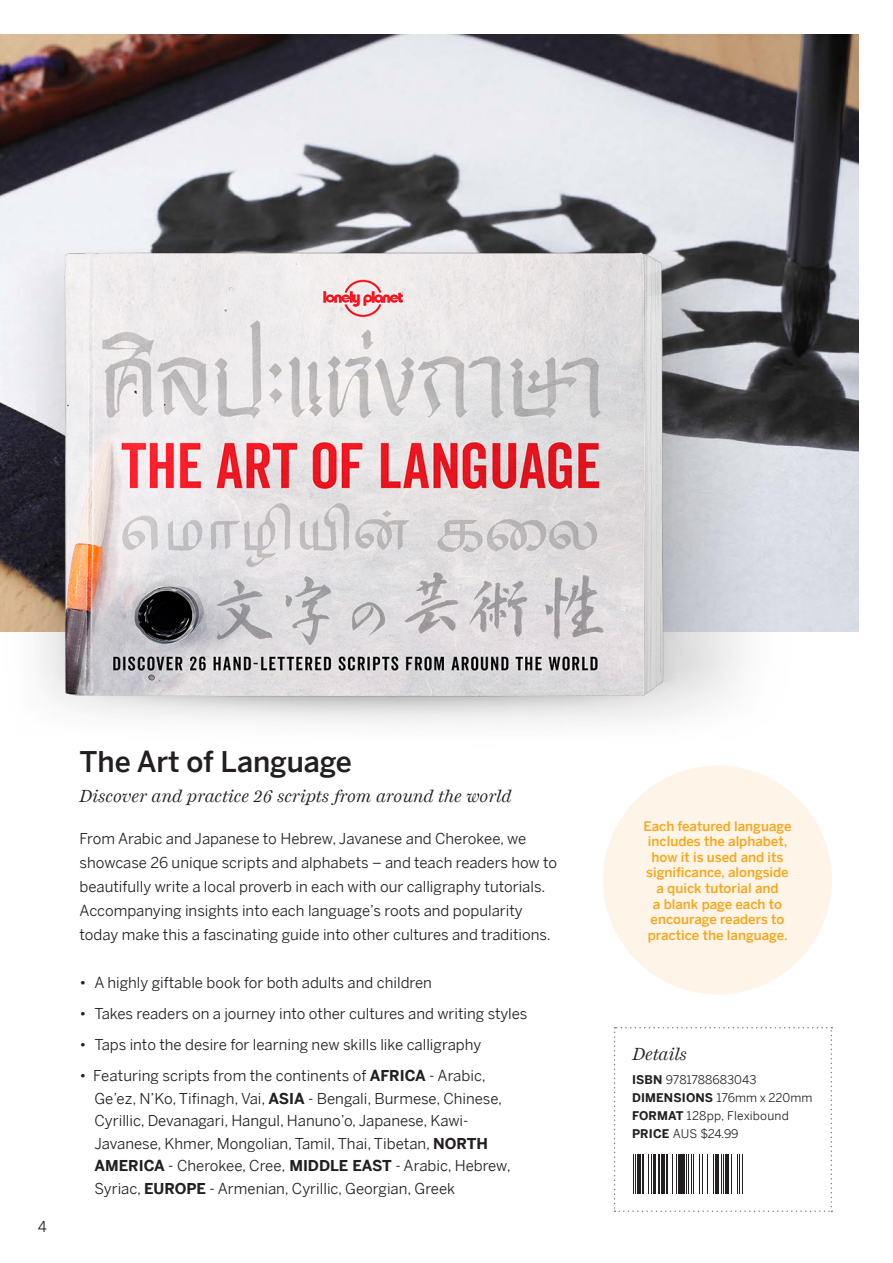
<style>
.page{position:relative;width:893px;height:1263px;background:#fff}
.page>*{position:absolute;margin:0;border:0;box-sizing:border-box;transform-origin:0 0}
.A_Head{font:500 28.5px "LP Benton Sans";letter-spacing:-.005em;color:#231f20}
.Body_Text{font:italic 18px "LP Miller Daily One";color:#231f20}
.B_Head{font:italic 18px "LP Miller Daily One";color:#231f20}
.BOOK_Regular_-_T_R-N{font:15px/22.5px "LP Benton Sans";color:#231f20}
.Body_Text-2{font:15px/24px "LP Benton Sans";color:#231f20}
.Bullet_Points{font:500 13.2px/15.6px "LP Benton Sans";color:#f9a51b;text-align:center}
.Data_Caption{font:12px "LP Benton Sans";color:#231f20}
.s1{font-weight:700}
</style>
<div class="page">
<img style="left:0;top:34px;width:859px;height:597px">
<svg style="left:614px;top:1027px;width:218px;height:185px"></svg>
<div style="left:625px;top:1154px;width:123px;height:39px;background:#fff"></div>
<hr style="left:633px;top:1154px;width:1px;height:39px;background:#231f20">
<hr style="left:635px;top:1154px;width:1px;height:39px;background:#231f20">
<hr style="left:637px;top:1154px;width:4px;height:39px;background:#231f20">
<hr style="left:642px;top:1154px;width:2px;height:39px;background:#231f20">
<hr style="left:648px;top:1154px;width:1px;height:39px;background:#231f20">
<hr style="left:651px;top:1154px;width:1px;height:39px;background:#231f20">
<hr style="left:654px;top:1154px;width:2px;height:39px;background:#231f20">
<hr style="left:658px;top:1154px;width:2px;height:39px;background:#231f20">
<hr style="left:662px;top:1154px;width:3px;height:39px;background:#231f20">
<hr style="left:666px;top:1154px;width:2px;height:39px;background:#231f20">
<hr style="left:672px;top:1154px;width:1px;height:39px;background:#231f20">
<hr style="left:676px;top:1154px;width:1px;height:39px;background:#231f20">
<hr style="left:678px;top:1154px;width:2px;height:39px;background:#231f20">
<hr style="left:681px;top:1154px;width:4px;height:39px;background:#231f20">
<hr style="left:686px;top:1154px;width:1px;height:39px;background:#231f20">
<hr style="left:688px;top:1154px;width:1px;height:39px;background:#231f20">
<hr style="left:691px;top:1154px;width:1px;height:39px;background:#231f20">
<hr style="left:693px;top:1154px;width:1px;height:39px;background:#231f20">
<hr style="left:699px;top:1154px;width:1px;height:39px;background:#231f20">
<hr style="left:702px;top:1154px;width:1px;height:39px;background:#231f20">
<hr style="left:707px;top:1154px;width:1px;height:39px;background:#231f20">
<hr style="left:713px;top:1154px;width:1px;height:39px;background:#231f20">
<hr style="left:715px;top:1154px;width:3px;height:39px;background:#231f20">
<hr style="left:721px;top:1154px;width:1px;height:39px;background:#231f20">
<hr style="left:723px;top:1154px;width:1px;height:39px;background:#231f20">
<hr style="left:726px;top:1154px;width:3px;height:39px;background:#231f20">
<hr style="left:731px;top:1154px;width:1px;height:39px;background:#231f20">
<hr style="left:737px;top:1154px;width:1px;height:39px;background:#231f20">
<hr style="left:739px;top:1154px;width:1px;height:39px;background:#231f20">
<hr style="left:742px;top:1154px;width:1px;height:39px;background:#231f20">
<img style="left:0;top:234px;width:793px;height:490px">
<div style="left:603px;top:765px;width:229px;height:229px;background:#fef5e8;border-radius:50%"></div>
<p class="BOOK_Regular_-_T_R-N" style="left:38px;top:1215px;width:11px">4</p>
<p class="A_Head" style="left:80px;top:743px;width:274px">The Art of Language</p>
<p class="Body_Text" style="left:80px;top:785px;width:433px">Discover and practice 26 scripts from around the world</p>
<p class="Body_Text-2" style="left:80px;top:826px;width:479px">From Arabic and Japanese to Hebrew, Javanese and Cherokee, we showcase 26 unique scripts and alphabets – and teach readers how to beautifully write a local proverb in each with our calligraphy tutorials.<br>Accompanying insights into each language’s roots and popularity today make this a fascinating guide into other cultures and traditions.</p>
<p class="Bullet_Points" style="left:644px;top:818px;width:149px">Each featured language includes the alphabet, how it is used and its significance, alongside a quick tutorial and<br>a blank page each to encourage readers to practice the language.</p>
<p class="BOOK_Regular_-_T_R-N" style="left:80px;top:971px;width:354px">• A highly giftable book for both adults and children</p>
<p class="BOOK_Regular_-_T_R-N" style="left:80px;top:1002px;width:449px">• Takes readers on a journey into other cultures and writing styles</p>
<p class="BOOK_Regular_-_T_R-N" style="left:80px;top:1033px;width:403px">• Taps into the desire for learning new skills like calligraphy</p>
<p class="BOOK_Regular_-_T_R-N" style="left:94px;top:1064px;width:418px;text-indent:-15px">• Featuring scripts from the continents of <span class="s1">AFRICA</span> - Arabic, Ge’ez, N’Ko, Tifinagh, Vai, <span class="s1">ASIA</span> - Bengali, Burmese, Chinese, Cyrillic, Devanagari, Hangul, Hanuno’o, Japanese, Kawi-Javanese, Khmer, Mongolian, Tamil, Thai, Tibetan, <span class="s1">NORTH AMERICA</span> - Cherokee, Cree, <span class="s1">MIDDLE EAST</span> - Arabic, Hebrew, Syriac, <span class="s1">EUROPE</span> - Armenian, Cyrillic, Georgian, Greek</p>
<p class="B_Head" style="left:632px;top:1043px;width:56px">Details</p>
<p class="Data_Caption" style="left:632px;top:1072px;width:126px"><span class="s1">ISBN</span> 9781788683043</p>
<p class="Data_Caption" style="left:632px;top:1090px;width:182px"><span class="s1">DIMENSIONS</span> 176mm x 220mm</p>
<p class="Data_Caption" style="left:632px;top:1108px;width:158px"><span class="s1">FORMAT</span> 128pp, Flexibound</p>
<p class="Data_Caption" style="left:632px;top:1126px;width:108px"><span class="s1">PRICE</span> AUS $24.99</p>
</div>
